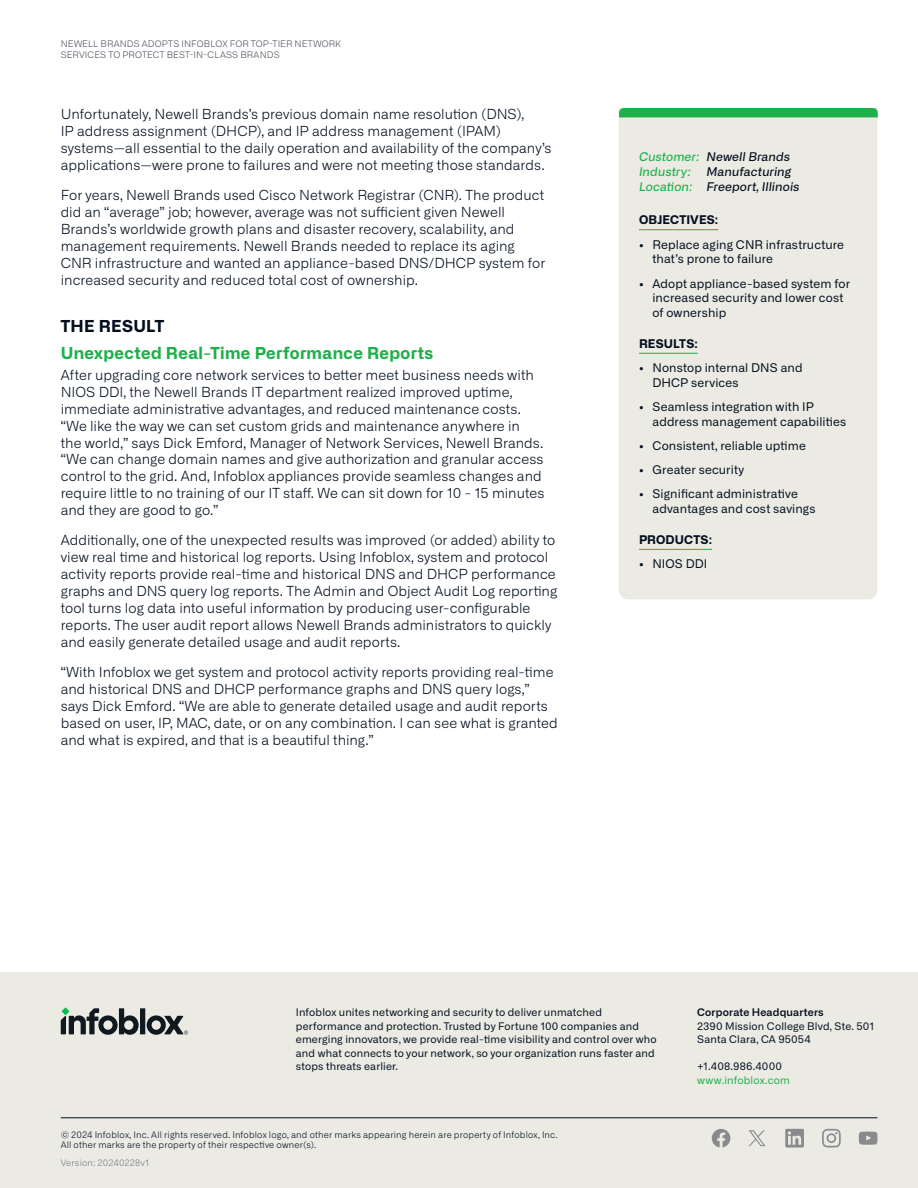
<style>
.page{position:relative;width:918px;height:1188px;background:#fff}
.page>*{position:absolute;margin:0;border:0;box-sizing:border-box;transform-origin:0 0}
.Heading_Level_1{font:700 16.5px "Alliance No.2";letter-spacing:.02em;color:#1eb14b}
.Section{font:700 16.5px "Alliance No.2";letter-spacing:.015em;color:#030f1e}
.Body_text{font:300 13.8px/16.8px "Alliance No.1";letter-spacing:.005em;color:#030f1e}
.t1{font:12px/14.7px "Alliance No.1";letter-spacing:.01em;color:#030f1e}
.t2{font:italic 500 12px/15px "Alliance No.2";letter-spacing:.01em;color:#030f1e}
.t3{font:italic 500 12px/15px "Alliance No.2";letter-spacing:.01em;color:#1eb14b}
.Side-bar_Section{font:700 12px "Alliance No.2";letter-spacing:.01em;color:#030f1e}
.t4{font:10.5px/13.5px "Alliance No.1";letter-spacing:.015em;color:#030f1e}
.t5{font:600 10.5px "Alliance No.1";letter-spacing:.015em;color:#030f1e}
.t6{font:10.5px "Alliance No.1";letter-spacing:.015em;color:#1eb14b}
.t7{font:300 9px/9.8px "Alliance No.1";letter-spacing:.02em;color:#030f1e}
.t8{font:300 9px/10.5px "Alliance No.1";letter-spacing:.015em;color:#4d515e}
.t9{font:300 9px "Alliance No.1";letter-spacing:.015em;color:#797b86}
.s1{color:#030f1e}
.s2{color:#1eb14b}
</style>
<div class="page">
<div style="left:0;top:972px;width:918px;height:216px;background:#ebebe4"></div>
<div style="left:140px;top:1008px;width:5px;height:26px;background:#101820"></div>
<svg style="left:147px;top:1015px;width:41px;height:20px"></svg>
<svg style="left:61px;top:1008px;width:78px;height:27px"></svg>
<svg style="left:822px;top:1129px;width:19px;height:18px"></svg>
<svg style="left:859px;top:1132px;width:19px;height:13px"></svg>
<svg style="left:785px;top:1129px;width:19px;height:19px"></svg>
<svg style="left:712px;top:1129px;width:18px;height:18px"></svg>
<hr style="left:61px;top:1118px;width:817px;height:1px;background:#030f1e">
<svg style="left:749px;top:1130px;width:17px;height:16px"></svg>
<div style="left:619px;top:117px;width:259px;height:482px;background:#ebebe4"></div>
<hr style="left:639px;top:229px;width:79px;height:1px;background:#1eb14b">
<hr style="left:639px;top:353px;width:59px;height:1px;background:#1eb14b">
<hr style="left:639px;top:549px;width:73px;height:1px;background:#1eb14b">
<div style="left:619px;top:108px;width:259px;height:9px;background:#1eb14b"></div>
<p class="t8" style="left:61px;top:39px;width:282px">NEWELL BRANDS ADOPTS INFOBLOX FOR TOP-TIER NETWORK<br>SERVICES TO PROTECT BEST-IN-CLASS BRANDS</p>
<p class="Body_text" style="left:61px;top:106px;width:492px">Unfortunately, Newell Brands’s previous domain name resolution (DNS),<br>IP address assignment (DHCP), and IP address management (IPAM) systems—all essential to the daily operation and availability of the company’s applications—were prone to failures and were not meeting those standards.</p>
<p class="Body_text" style="left:61px;top:187px;width:486px">For years, Newell Brands used Cisco Network Registrar (CNR). The product did an “average” job; however, average was not sufficient given Newell Brands’s worldwide growth plans and disaster recovery, scalability, and management requirements. Newell Brands needed to replace its aging CNR infrastructure and wanted an appliance-based DNS/DHCP system for increased security and reduced total cost of ownership.</p>
<p class="Section" style="left:61px;top:315px;width:105px">THE RESULT</p>
<p class="Heading_Level_1" style="left:61px;top:342px;width:374px">Unexpected Real-Time Performance Reports</p>
<p class="Body_text" style="left:61px;top:367px;width:485px">After upgrading core network services to better meet business needs with NIOS DDI, the Newell Brands IT department realized improved uptime, immediate administrative advantages, and reduced maintenance costs. “We like the way we can set custom grids and maintenance anywhere in<br>the world,” says Dick Emford, Manager of Network Services, Newell Brands. “We can change domain names and give authorization and granular access control to the grid. And, Infoblox appliances provide seamless changes and require little to no training of our IT staff. We can sit down for 10 - 15 minutes and they are good to go.”</p>
<p class="Body_text" style="left:61px;top:532px;width:498px">Additionally, one of the unexpected results was improved (or added) ability to view real time and historical log reports. Using Infoblox, system and protocol activity reports provide real-time and historical DNS and DHCP performance graphs and DNS query log reports. The Admin and Object Audit Log reporting tool turns log data into useful information by producing user-configurable reports. The user audit report allows Newell Brands administrators to quickly and easily generate detailed usage and audit reports.</p>
<p class="Body_text" style="left:61px;top:664px;width:499px">“With Infoblox we get system and protocol activity reports providing real-time and historical DNS and DHCP performance graphs and DNS query logs,” says Dick Emford. “We are able to generate detailed usage and audit reports based on user, IP, MAC, date, or on any combination. I can see what is granted and what is expired, and that is a beautiful thing.”</p>
<p class="t3" style="left:639px;top:149px;width:152px">Customer: <span class="s1">Newell Brands<br></span>Industry:</p>
<p class="t2" style="left:639px;top:164px;width:162px;text-indent:68px">Manufacturing<br><span class="s2">Location:</span> Freeport, Illinois</p>
<p class="Side-bar_Section" style="left:639px;top:212px;width:81px">OBJECTIVES:</p>
<p class="t1" style="left:652px;top:237px;width:193px;text-indent:-14px">• Replace aging CNR infrastructure that’s prone to failure</p>
<p class="t1" style="left:652px;top:276px;width:199px;text-indent:-14px">• Adopt appliance-based system for increased security and lower cost of ownership</p>
<p class="Side-bar_Section" style="left:639px;top:336px;width:60px">RESULTS:</p>
<p class="t1" style="left:652px;top:360px;width:152px;text-indent:-14px">• Nonstop internal DNS and<br>DHCP services</p>
<p class="t1" style="left:652px;top:399px;width:195px;text-indent:-14px">• Seamless integration with IP address management capabilities</p>
<p class="t1" style="left:639px;top:438px;width:168px">• Consistent, reliable uptime</p>
<p class="t1" style="left:639px;top:463px;width:107px">• Greater security</p>
<p class="t1" style="left:652px;top:487px;width:165px;text-indent:-14px">• Significant administrative advantages and cost savings</p>
<p class="Side-bar_Section" style="left:639px;top:532px;width:75px">PRODUCTS:</p>
<p class="t1" style="left:639px;top:557px;width:70px">• NIOS DDI</p>
<p class="t4" style="left:296px;top:1006px;width:362px">Infoblox unites networking and security to deliver unmatched performance and protection. Trusted by Fortune 100 companies and emerging innovators, we provide real-time visibility and control over who and what connects to your network, so your organization runs faster and stops threats earlier.</p>
<p class="t5" style="left:697px;top:1006px;width:128px">Corporate Headquarters</p>
<p class="t4" style="left:697px;top:1019px;width:179px">2390 Mission College Blvd, Ste. 501<br>Santa Clara, CA 95054</p>
<p class="t4" style="left:697px;top:1059px;width:86px">+1.408.986.4000</p>
<p class="t6" style="left:697px;top:1073px;width:94px">www.infoblox.com</p>
<p class="t7" style="left:61px;top:1130px;width:499px">© 2024 Infoblox, Inc. All rights reserved. Infoblox logo, and other marks appearing herein are property of Infoblox, Inc.<br>All other marks are the property of their respective owner(s).</p>
<p class="t9" style="left:61px;top:1158px;width:90px">Version: 20240228v1</p>
</div>
